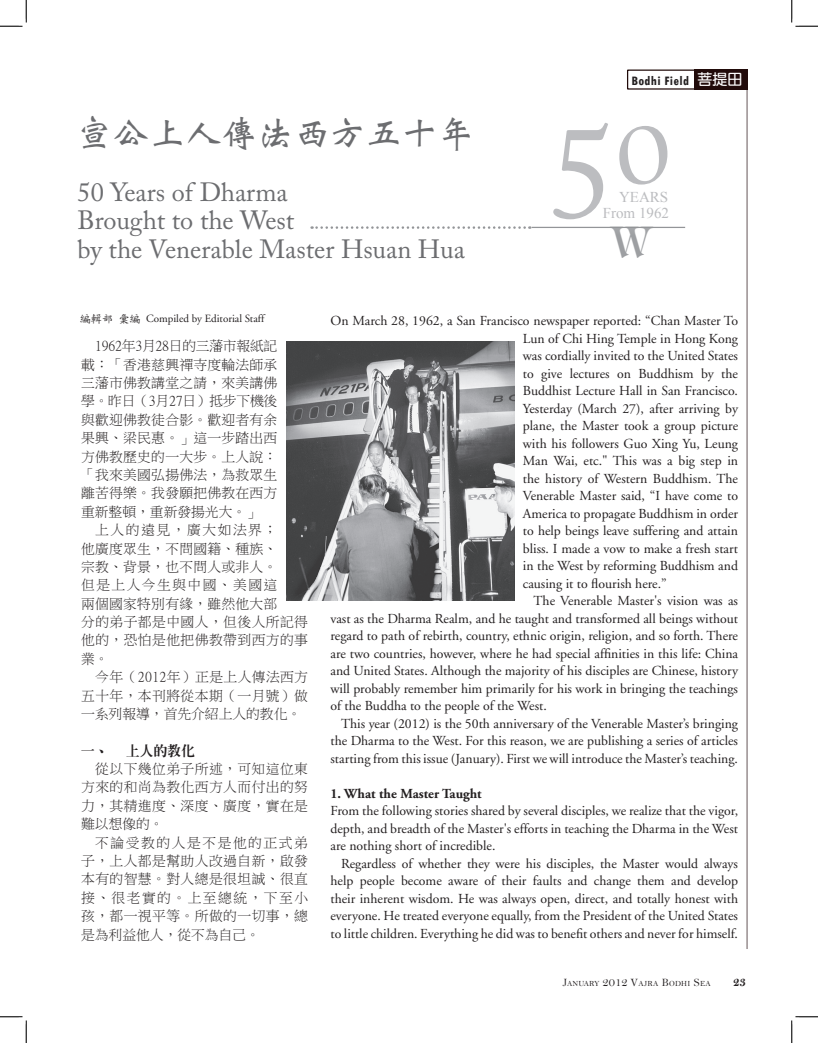
<style>
.page{position:relative;width:818px;height:1043px;background:#fff}
.page>*{position:absolute;margin:0;border:0;box-sizing:border-box;transform-origin:0 0}
.t1{font:130.62px "Adobe Caslon Pro";color:#bcbdc0}
.t2{font:43.5px "Tiffany";color:#9d9fa2}
.t3{font:700 36.25px "Wei Bei";color:#6c6d70}
.t4{font:26.25px "Adobe Caslon Pro";color:#6c6d70}
.t5{font:15px "Times New Roman";color:#bcbdc0}
.t6{font:700 15px "Yen Round";color:#fff}
.t7{font:13.75px/17.5px "Adobe Garamond";color:#231f20;text-align:justify}
.t8{font:13.75px/18.4px "Ming Li U";letter-spacing:.035em;color:#231f20;text-align:justify}
.t9{font:700 13.75px "Adobe Garamond";color:#231f20}
.t10{font:700 condensed 13.75px "Tw Cen";letter-spacing:.03em;color:#231f20}
.t11{font:13.75px "ID Ming Extra";color:#231f20}
.t12{font:13.75px "Bell MT Bold";color:#231f20;scale:.9 1}
.t13{font:11px "Adobe Garamond";color:#231f20}
.t14{font:7.88px "Bell";letter-spacing:.035em;color:#231f20}
.s1{font-family:"ID Kai";font-weight:500}
.s2{font-size:11.25px}
.s3{font-size:12.5px}
</style>
<div class="page">
<hr style="left:746px;top:76px;width:1px;height:873px;background:#200a0d">
<div style="left:627px;top:69px;width:120px;height:21px;border:1px solid #210b0a"></div>
<div style="left:693px;top:70px;width:54px;height:20px;background:#210b0a"></div>
<svg style="left:311px;top:226px;width:210px;height:3px"></svg>
<img style="left:286px;top:341px;width:228px;height:259px">
<hr style="left:531px;top:227px;width:154px;height:1px;background:#939598">
<svg style="left:0;top:0;width:27px;height:27px"></svg>
<svg style="left:0;top:1016px;width:27px;height:26px"></svg>
<svg style="left:791px;top:0;width:27px;height:27px"></svg>
<svg style="left:791px;top:1016px;width:27px;height:26px"></svg>
<p class="t3" style="left:76px;top:115px;width:400px">宣公上人傳法西方五十年</p>
<p class="t4" style="left:78px;top:176px;width:212px">50 Years of Dharma</p>
<p class="t4" style="left:78px;top:205px;width:218px">Brought to the West</p>
<p class="t4" style="left:78px;top:234px;width:389px">by the Venerable Master Hsuan Hua</p>
<p class="t10" style="left:631px;top:72px;width:59px">Bodhi Field</p>
<p class="t6" style="left:697px;top:72px;width:46px">菩提田</p>
<p class="t1" style="left:549px;top:96px;width:123px">5<sup>0</sup></p>
<p class="t2" style="left:610px;top:216px;width:43px">W</p>
<p class="t5" style="left:619px;top:187px;width:51px">YEARS</p>
<p class="t5" style="left:602px;top:203px;width:68px">From 1962</p>
<p class="t13" style="left:80px;top:312px;width:186px"><span class="s1">編輯部 彙編</span> Compiled by Editorial Staff</p>
<p class="t8" style="left:81px;top:337px;width:198px;text-indent:14px">1962年3月28日的三藩市報紙記載：「香港慈興禪寺度輪法師承三藩市佛教講堂之請，來美講佛學。昨日（3月27日）抵步下機後與歡迎佛教徒合影。歡迎者有余果興、梁民惠。」這一步踏出西方佛教歷史的一大步。上人說：「我來美國弘揚佛法，為救眾生離苦得樂。我發願把佛教在西方重新整頓，重新發揚光大。」</p>
<p class="t8" style="left:81px;top:521px;width:228px;text-align:left;text-indent:14px">上人的遠見，廣大如法界；<br>他廣度眾生，不問國籍、種族、<br>宗教、背景，也不問人或非人。<br>但是上人今生與中國、美國這<br>兩個國家特別有緣，雖然他大部<br>分的弟子都是中國人，但後人所記得他的，恐怕是他把佛教帶到西方的事業。</p>
<p class="t8" style="left:81px;top:668px;width:228px;text-indent:14px">今年（2012年）正是上人傳法西方五十年，本刊將從本期（一月號）做一系列報導，首先介紹上人的教化。</p>
<p class="t11" style="left:81px;top:743px;width:29px">一、</p>
<p class="t11" style="left:126px;top:743px;width:70px">上人的教化</p>
<p class="t8" style="left:81px;top:759px;width:228px;text-indent:14px">從以下幾位弟子所述，可知這位東方來的和尚為教化西方人而付出的努力，其精進度、深度、廣度，實在是難以想像的。</p>
<p class="t8" style="left:81px;top:833px;width:228px;text-indent:14px">不論受教的人是不是他的正式弟子，上人都是幫助人改過自新，啟發本有的智慧。對人總是很坦誠、很直接、很老實的。上至總統，下至小孩，都一視平等。所做的一切事，總是為利益他人，從不為自己。</p>
<p class="t7" style="left:523px;top:312px;width:217px;text-indent:-192px">On March 28, 1962, a San Francisco newspaper reported: “Chan Master To Lun of Chi Hing Temple in Hong Kong was cordially invited to the United States to give lectures on Buddhism by the Buddhist Lecture Hall in San Francisco.<br>Yesterday (March 27), after arriving by plane, the Master took a group picture with his followers Guo Xing Yu, Leung Man Wai, etc." This was a big step in the history of Western Buddhism. The Venerable Master said, “I have come to America to propagate Buddhism in order to help beings leave suffering and attain bliss. I made a vow to make a fresh start in the West by reforming Buddhism and causing it to flourish here.”</p>
<p class="t7" style="left:330px;top:592px;width:409px;text-indent:203px">The Venerable Master's vision was as vast as the Dharma Realm, and he taught and transformed all beings without regard to path of rebirth, country, ethnic origin, religion, and so forth. There are two countries, however, where he had special affinities in this life: China and United States. Although the majority of his disciples are Chinese, history will probably remember him primarily for his work in bringing the teachings of the Buddha to the people of the West.</p>
<p class="t7" style="left:330px;top:715px;width:409px;text-indent:11px">This year (2012) is the 50th anniversary of the Venerable Master’s bringing the Dharma to the West. For this reason, we are publishing a series of articles starting from this issue (January). First we will introduce the Master’s teaching.</p>
<p class="t9" style="left:330px;top:786px;width:153px">1. What the Master Taught</p>
<p class="t7" style="left:330px;top:802px;width:409px">From the following stories shared by several disciples, we realize that the vigor, depth, and breadth of the Master's efforts in teaching the Dharma in the West are nothing short of incredible.</p>
<p class="t7" style="left:330px;top:855px;width:409px;text-indent:11px">Regardless of whether they were his disciples, the Master would always help people become aware of their faults and change them and develop their inherent wisdom. He was always open, direct, and totally honest with everyone. He treated everyone equally, from the President of the United States to little children. Everything he did was to benefit others and never for himself.</p>
<p class="t14" style="left:562px;top:978px;width:150px"><span class="s2">J</span>ANUARY <span class="s3">2012</span> <span class="s2">V</span>AJRA <span class="s2">B</span>ODHI <span class="s2">S</span>EA</p>
<p class="t12" style="left:733px;top:973px;width:16px">23</p>
</div>
